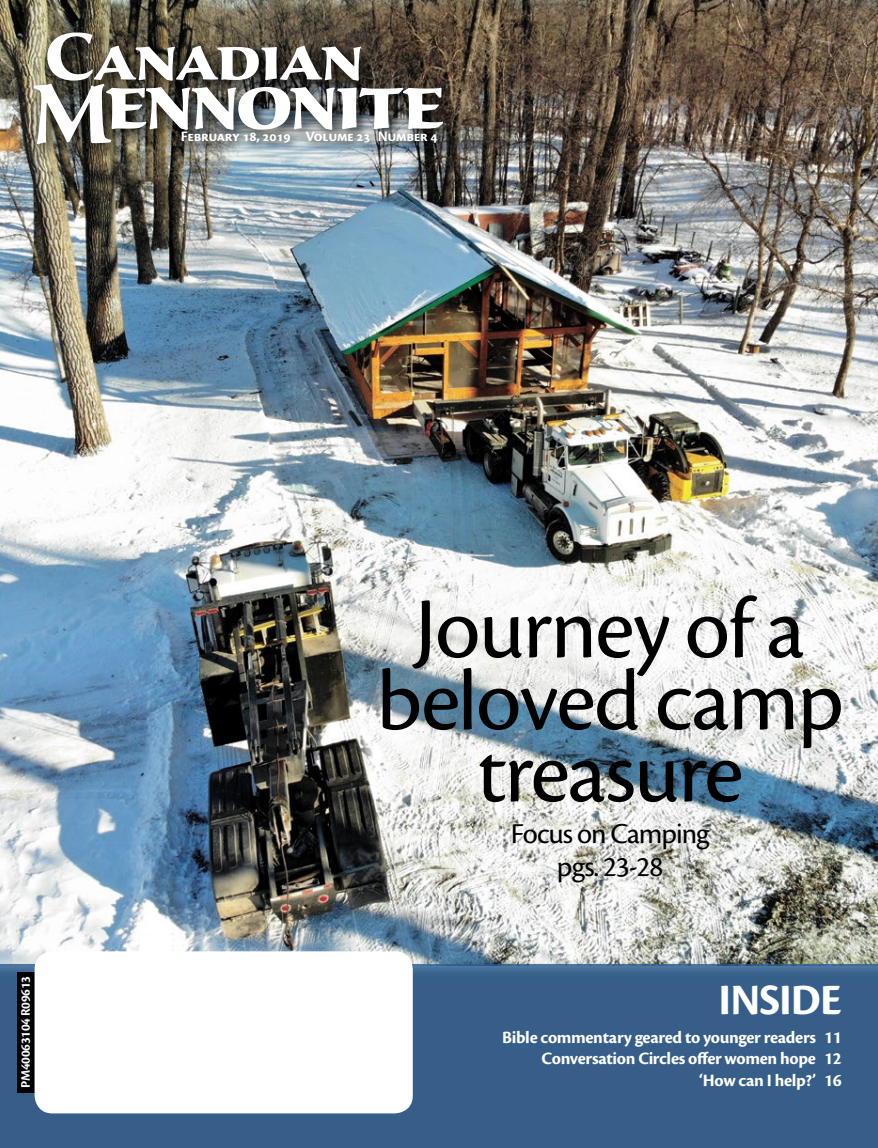
<style>
.page{position:relative;width:878px;height:1148px;background:#fff}
.page>*{position:absolute;margin:0;border:0;box-sizing:border-box;transform-origin:0 0}
.t1{font:90px/72px "Cronos Pro";color:#000;text-align:center}
.t2{font:700 45px "Cronos Pro";letter-spacing:-.02em;color:#fff}
.t3{font:30px/33px "Cronos Pro";letter-spacing:-.035em;color:#000;text-align:center}
.t4{font:700 18px/21.6px "Cronos Pro";letter-spacing:-.02em;color:#fff;text-align:right}
.t5{font:700 15px "Cronos Pro";letter-spacing:-.015em;color:#fff}
.t6{font:700 13.5px "Cronos Pro";color:#fff}
</style>
<div class="page">
<img style="left:0;top:0;width:878px;height:960px">
<div style="left:0;top:964px;width:878px;height:184px;background:#365e89"></div>
<div style="left:24px;top:23px;width:437px;height:140px;background:#000;opacity:.8"></div>
<svg style="left:34px;top:32px;width:409px;height:112px"></svg>
<div style="left:176px;top:125px;width:270px;height:27px;background:#000;opacity:.8"></div>
<div style="left:17px;top:972px;width:19px;height:121px;background:#000"></div>
<div style="left:35px;top:951px;width:378px;height:162px;background:#fff;border-radius:18px"></div>
<p class="t5" style="left:181px;top:128px;width:258px">February 18, 2019 Volume 23 Number 4</p>
<p class="t6" style="left:18px;top:1088px;width:113px;rotate:-90deg">PM40063104 R09613</p>
<h1 class="t1" style="left:376px;top:593px;width:469px">Journey of a beloved camp treasure</h1>
<h3 class="t3" style="left:511px;top:817px;width:200px">Focus on Camping pgs. 23-28</h3>
<h2 class="t2" style="left:718px;top:973px;width:125px">INSIDE</h2>
<p class="t4" style="left:502px;top:1026px;width:341px">Bible commentary geared to younger readers 11<br>Conversation Circles offer women hope 12 ‘How can I help?’ 16</p>
</div>
